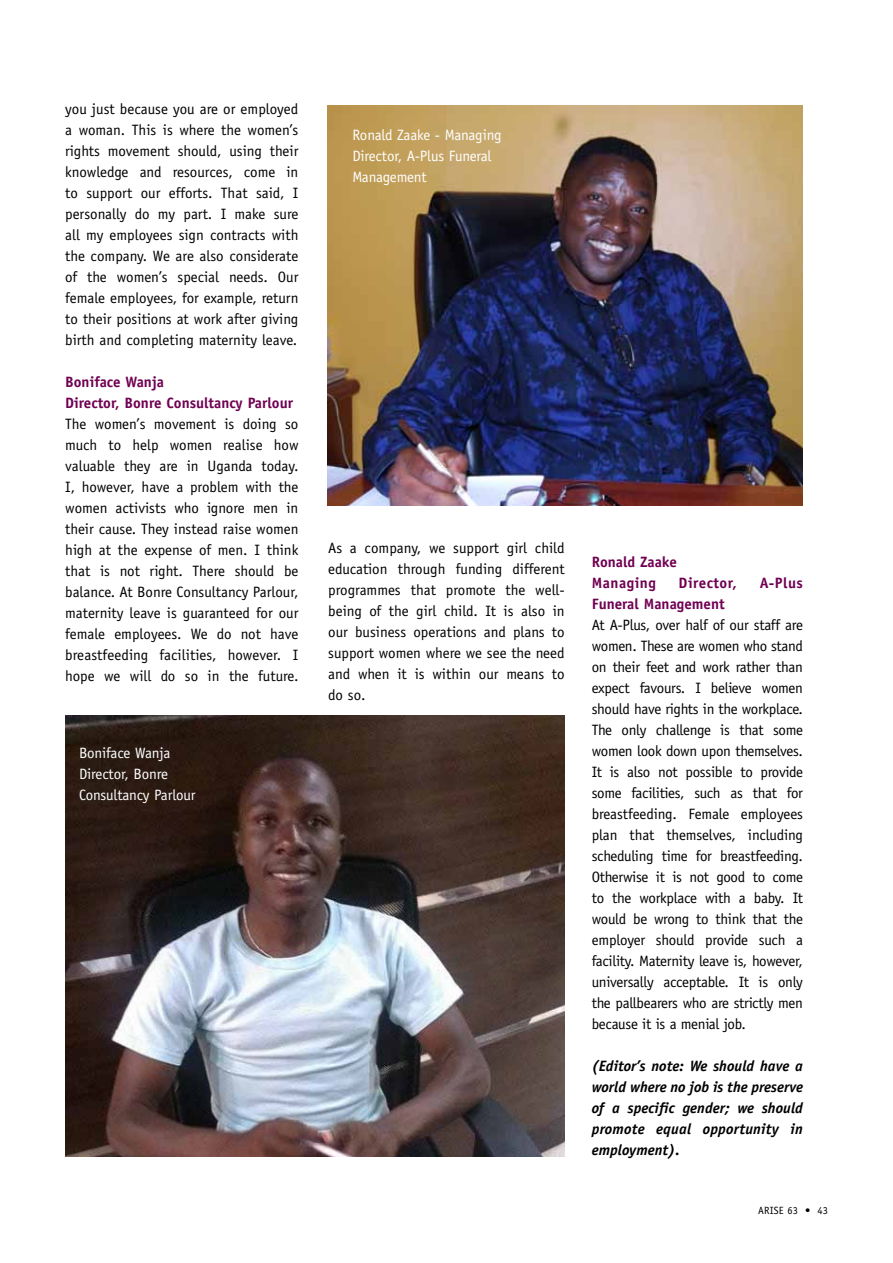
<style>
.page{position:relative;width:893px;height:1263px;background:#fff}
.page>*{position:absolute;margin:0;border:0;box-sizing:border-box;transform-origin:0 0}
.t1{font:15px/21px "Officina Sans Std";color:#000;text-align:justify}
.t2{font:italic 700 15px/21px "Officina Sans Std";letter-spacing:.005em;color:#000;text-align:justify}
.t3{font:15px/21px "Officina Sans Std";letter-spacing:-.01em;color:#fff}
.t4{font:700 15px/21px "Officina Sans Std";color:#700052}
.t5{font:700 15px "Officina Sans Std";letter-spacing:.03em;color:#700052}
.t6{font:10.5px "Officina Sans Std";letter-spacing:.025em;color:#000}
</style>
<div class="page">
<img style="left:65px;top:716px;width:500px;height:440px">
<img style="left:327px;top:105px;width:475px;height:401px">
<p class="t1" style="left:65px;top:98px;width:235px">you just because you are or employed a woman. This is where the women’s rights movement should, using their knowledge and resources, come in to support our efforts. That said, I personally do my part. I make sure all my employees sign contracts with the company. We are also considerate of the women’s special needs. Our female employees, for example, return to their positions at work after giving birth and completing maternity leave.</p>
<p class="t4" style="left:65px;top:371px;width:229px">Boniface Wanja<br>Director, Bonre Consultancy Parlour</p>
<p class="t1" style="left:65px;top:413px;width:235px">The women’s movement is doing so much to help women realise how valuable they are in Uganda today.<br>I, however, have a problem with the women activists who ignore men in their cause. They instead raise women high at the expense of men. I think that is not right. There should be balance. At Bonre Consultancy Parlour, maternity leave is guaranteed for our female employees. We do not have breastfeeding facilities, however. I hope we will do so in the future.</p>
<p class="t3" style="left:79px;top:743px;width:118px">Boniface Wanja<br>Director, Bonre<br>Consultancy Parlour</p>
<p class="t3" style="left:352px;top:124px;width:151px">Ronald Zaake - Managing<br>Director, A-Plus Funeral<br>Management</p>
<p class="t1" style="left:328px;top:537px;width:238px">As a company, we support girl child education through funding different programmes that promote the well&shy;being of the girl child. It is also in our business operations and plans to support women where we see the need and when it is within our means to do so.</p>
<p class="t4" style="left:592px;top:551px;width:87px">Ronald Zaake<br>Managing</p>
<p class="t5" style="left:679px;top:573px;width:60px">Director,</p>
<p class="t4" style="left:760px;top:572px;width:45px">A-Plus</p>
<p class="t4" style="left:592px;top:593px;width:134px">Funeral Management</p>
<p class="t1" style="left:592px;top:614px;width:213px">At A-Plus, over half of our staff are women. These are women who stand on their feet and work rather than expect favours. I believe women should have rights in the workplace.<br>The only challenge is that some women look down upon themselves.<br>It is also not possible to provide some facilities, such as that for breastfeeding. Female employees plan that themselves, including scheduling time for breastfeeding.<br>Otherwise it is not good to come to the workplace with a baby. It would be wrong to think that the employer should provide such a facility. Maternity leave is, however, universally acceptable. It is only the pallbearers who are strictly men because it is a menial job.</p>
<p class="t2" style="left:592px;top:1055px;width:213px">(Editor’s note: We should have a world where no job is the preserve of a specific gender; we should promote equal opportunity in employment).</p>
<p class="t6" style="left:758px;top:1204px;width:72px">ARISE 63 • 43</p>
</div>
